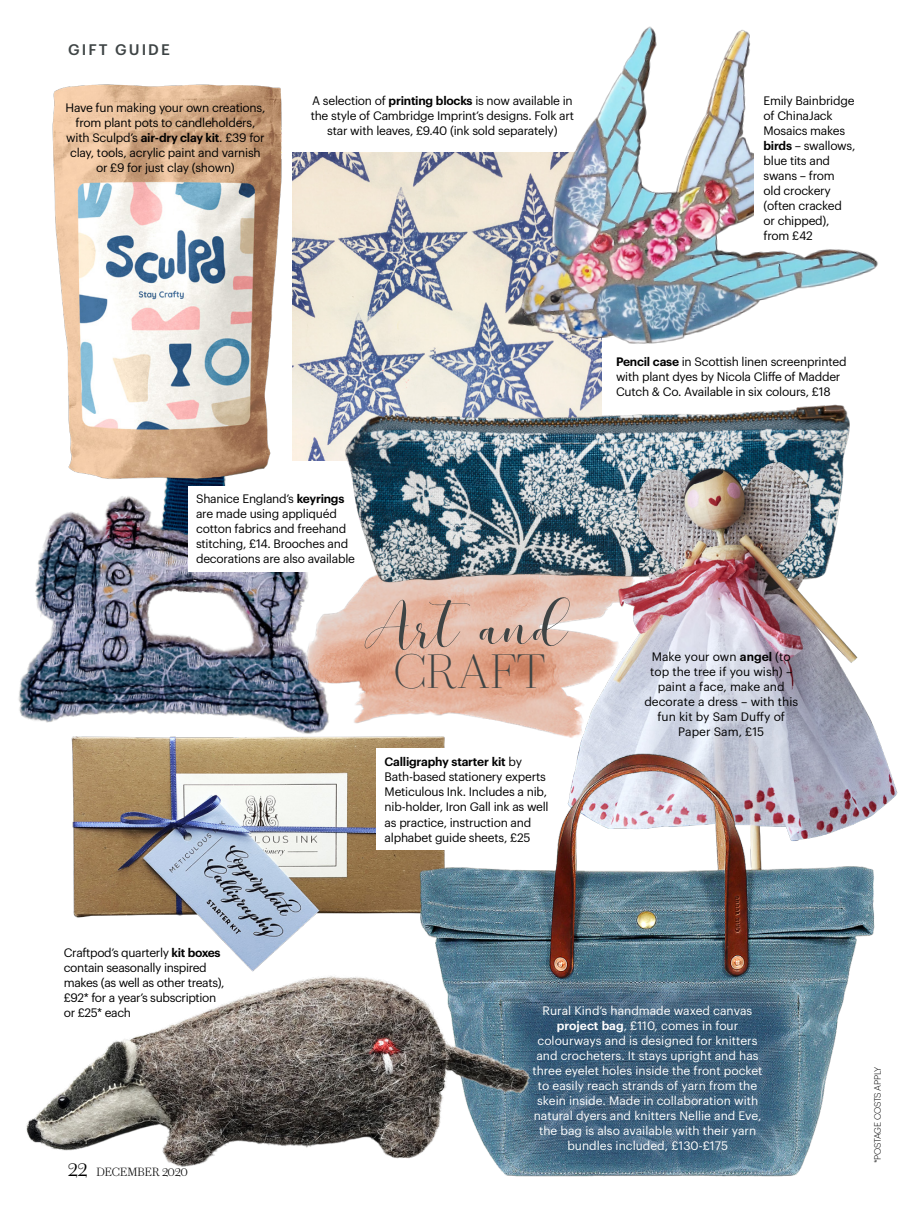
<style>
.page{position:relative;width:915px;height:1217px;background:#fff}
.page>*{position:absolute;margin:0;border:0;box-sizing:border-box;transform-origin:0 0}
.t1{font:96.75px "mottonathin";color:#3e4445}
.t2{font:200 48.6px "Chiswick Head";letter-spacing:.025em;color:#3e4445}
.t3{font:500 15px "Graphik";letter-spacing:.135em;color:#3e4445}
.t4{font:12px/15px "Graphik";letter-spacing:-.02em;color:#000}
.t5{font:12px/15px "Graphik";color:#fff;text-align:center}
.t6{font:12px/15px "Graphik";color:#000;text-align:center}
.t7{font:200 12px "Chiswick Text";letter-spacing:.01em;color:#000}
.t8{font:300 9px "Graphik";letter-spacing:-.035em;color:#000}
.s1{font-weight:600}
.s2{font-weight:500}
.s3{font-weight:300;font-size:18px}
</style>
<div class="page">
<img style="left:18px;top:528px;width:281px;height:195px">
<img style="left:49px;top:84px;width:264px;height:444px">
<img style="left:293px;top:152px;width:308px;height:308px">
<img style="left:63px;top:715px;width:319px;height:239px">
<img style="left:299px;top:572px;width:262px;height:180px">
<div style="left:188px;top:486px;width:172px;height:85px;background:#fff"></div>
<img style="left:313px;top:376px;width:537px;height:212px">
<img style="left:561px;top:452px;width:307px;height:263px">
<img style="left:382px;top:715px;width:516px;height:462px">
<div style="left:376px;top:747px;width:135px;height:102px;background:#fff"></div>
<img style="left:466px;top:26px;width:412px;height:335px">
<div style="left:754px;top:70px;width:158px;height:160px;background:#fff"></div>
<img style="left:26px;top:954px;width:511px;height:223px">
<p class="t3" style="left:68px;top:38px;width:103px">GIFT GUIDE</p>
<p class="t4" style="left:65px;top:99px;width:201px;text-align:center">Have fun making your own creations, from plant pots to candleholders, with Sculpd’s <span class="s1">air-dry clay kit</span>. £39 for clay, tools, acrylic paint and varnish or £9 for just clay (shown)</p>
<p class="t4" style="left:310px;top:92px;width:265px;text-align:center">A selection of <span class="s1">printing blocks</span> is now available in the style of Cambridge Imprint’s designs. Folk art star with leaves, £9.40 (ink sold separately)</p>
<p class="t4" style="left:763px;top:92px;width:93px">Emily Bainbridge of ChinaJack<br>Mosaics makes <span class="s1">birds</span> – swallows, blue tits and swans – from<br>old crockery (often cracked or chipped), from £42</p>
<p class="t4" style="left:196px;top:490px;width:160px">Shanice England’s <span class="s1">keyrings </span>are made using appliquéd cotton fabrics and freehand stitching, £14. Brooches and decorations are also available</p>
<h1 class="t1" style="left:370px;top:571px;width:198px">Art and</h1>
<h2 class="t2" style="left:394px;top:642px;width:152px">CRAFT</h2>
<p class="t4" style="left:384px;top:753px;width:165px"><span class="s2">C</span><span class="s1">alligraphy starter kit</span> by<br>Bath-based stationery experts<br>Meticulous Ink. Includes a nib, nib-holder, Iron Gall ink as well as practice, instruction and alphabet guide sheets, £25</p>
<p class="t4" style="left:615px;top:353px;width:232px"><span class="s1">Pencil case</span> in Scottish linen screenprinted with plant dyes by Nicola Cliffe of Madder<br>Cutch &amp; Co. Available in six colours, £18</p>
<p class="t6" style="left:644px;top:647px;width:155px">Make your own <span class="s1">angel</span> (to top the tree if you wish) – paint a face, make and decorate a dress – with this fun kit by Sam Duffy of<br>Paper Sam, £15</p>
<p class="t4" style="left:64px;top:943px;width:162px">Craftpod’s quarterly <span class="s1">kit boxes </span>contain seasonally inspired makes (as well as other treats), £92* for a year’s subscription or £25* each</p>
<p class="t7" style="left:68px;top:1164px;width:121px"><span class="s3">22</span> DECEMBER 2020</p>
<p class="t5" style="left:532px;top:1002px;width:231px">Rural Kind’s handmade waxed canvas <span class="s1">project bag</span>, £110, comes in four colourways and is designed for knitters and crocheters. It stays upright and has three eyelet holes inside the front pocket to easily reach strands of yarn from the skein inside. Made in collaboration with natural dyers and knitters Nellie and Eve, the bag is also available with their yarn bundles included, £130-£175</p>
<p class="t8" style="left:870px;top:1163px;width:99px;rotate:-90deg">*POSTAGE COSTS APPLY</p>
</div>
